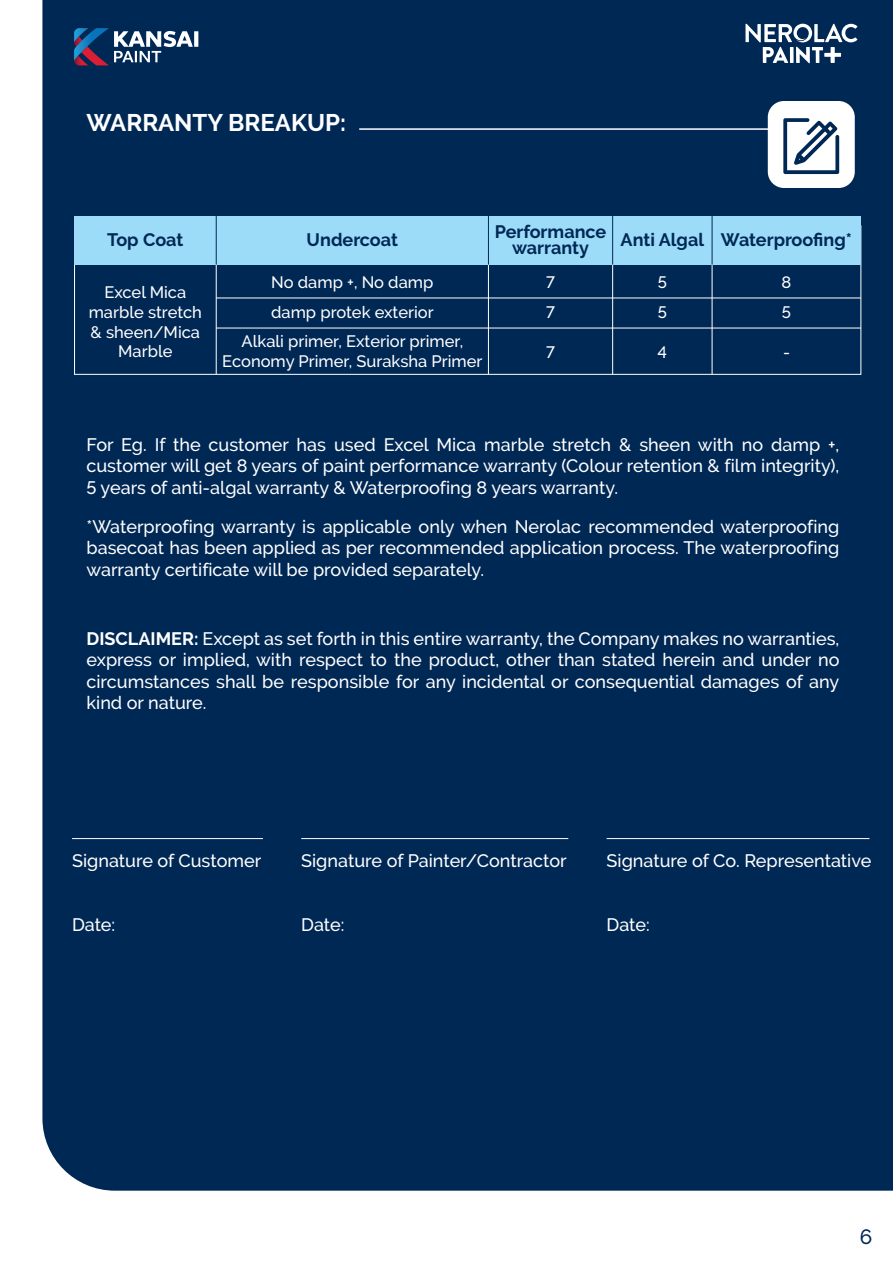
<style>
.page{position:relative;width:893px;height:1263px;background:#fff}
.page>*{position:absolute;margin:0;border:0;box-sizing:border-box;transform-origin:0 0}
.t1{font:700 24px "Raleway";color:#fff}
.t2{font:500 20.7px "Raleway";color:#002855}
.t3{font:500 18px/21.6px "Raleway";color:#fff;text-align:justify}
.t4{font:700 18px/16.5px "Raleway";color:#002855;text-align:center}
.t5{font:500 16.5px/19.8px "Raleway";color:#fff}
.s1{font-weight:700}
</style>
<div class="page">
<div style="left:42px;top:0;width:851px;height:1191px;background:#002855"></div>
<div style="left:768px;top:101px;width:87px;height:87px;background:#fff;border-radius:16px"></div>
<hr style="left:359px;top:128px;width:424px;height:2px;background:#fff">
<svg style="left:783px;top:118px;width:56px;height:56px"></svg>
<svg style="left:745px;top:24px;width:112px;height:39px"></svg>
<svg style="left:74px;top:28px;width:124px;height:37px"></svg>
<div style="left:75px;top:216px;width:786px;height:49px;background:#9cdcf8"></div>
<hr style="left:216px;top:265px;width:1px;height:109px;background:#fff">
<hr style="left:216px;top:216px;width:1px;height:49px;background:#002855">
<hr style="left:488px;top:265px;width:1px;height:109px;background:#fff">
<hr style="left:488px;top:216px;width:1px;height:49px;background:#002855">
<hr style="left:612px;top:265px;width:1px;height:109px;background:#fff">
<hr style="left:612px;top:216px;width:1px;height:49px;background:#002855">
<hr style="left:712px;top:265px;width:1px;height:109px;background:#fff">
<hr style="left:712px;top:216px;width:1px;height:49px;background:#002855">
<hr style="left:216px;top:298px;width:645px;height:1px;background:#fff">
<hr style="left:216px;top:328px;width:645px;height:1px;background:#fff">
<hr style="left:72px;top:838px;width:191px;height:1px;background:#fff">
<hr style="left:301px;top:838px;width:267px;height:1px;background:#fff">
<hr style="left:607px;top:838px;width:262px;height:1px;background:#fff">
<h1 class="t1" style="left:86px;top:109px;width:261px">WARRANTY BREAKUP:</h1>
<p class="t4" style="left:107px;top:231px;width:78px">Top Coat</p>
<p class="t4" style="left:307px;top:231px;width:93px">Undercoat</p>
<p class="t4" style="left:495px;top:223px;width:113px">Performance warranty</p>
<p class="t4" style="left:621px;top:231px;width:233px">Anti Algal Waterproofing*</p>
<p class="t5" style="left:89px;top:282px;width:115px;text-align:center">Excel Mica marble stretch &amp; sheen/Mica<br>Marble</p>
<p class="t5" style="left:271px;top:272px;width:164px">No damp +, No damp</p>
<p class="t5" style="left:546px;top:267px;width:10px;line-height:30.2px">7<br>7</p>
<p class="t5" style="left:546px;top:342px;width:10px">7</p>
<p class="t5" style="left:658px;top:267px;width:11px;line-height:30.2px">5<br>5</p>
<p class="t5" style="left:781px;top:267px;width:11px;line-height:30.2px">8<br>5</p>
<p class="t5" style="left:658px;top:342px;width:11px">4</p>
<p class="t5" style="left:783px;top:342px;width:8px">-</p>
<p class="t5" style="left:242px;top:298px;width:223px;line-height:28.8px;text-align:center">damp protek exterior<br>Alkali primer, Exterior primer,</p>
<p class="t5" style="left:222px;top:351px;width:262px">Economy Primer, Suraksha Primer</p>
<p class="t3" style="left:86px;top:433px;width:754px">For Eg. If the customer has used Excel Mica marble stretch &amp; sheen with no damp +, customer will get 8 years of paint performance warranty (Colour retention &amp; film integrity), 5 years of anti-algal warranty &amp; Waterproofing 8 years warranty.</p>
<p class="t3" style="left:86px;top:516px;width:754px">*Waterproofing warranty is applicable only when Nerolac recommended waterproofing basecoat has been applied as per recommended application process. The waterproofing warranty certificate will be provided separately.</p>
<p class="t3" style="left:86px;top:627px;width:754px"><span class="s1">DISCLAIMER:</span> Except as set forth in this entire warranty, the Company makes no warranties, express or implied, with respect to the product, other than stated herein and under no circumstances shall be responsible for any incidental or consequential damages of any kind or nature.</p>
<p class="t3" style="left:72px;top:849px;width:191px">Signature of Customer</p>
<p class="t3" style="left:72px;top:914px;width:45px">Date:</p>
<p class="t3" style="left:301px;top:849px;width:267px">Signature of Painter/Contractor</p>
<p class="t3" style="left:301px;top:914px;width:45px">Date:</p>
<p class="t3" style="left:607px;top:849px;width:266px">Signature of Co. Representative</p>
<p class="t3" style="left:607px;top:914px;width:45px">Date:</p>
<p class="t2" style="left:860px;top:1225px;width:14px">6</p>
</div>
